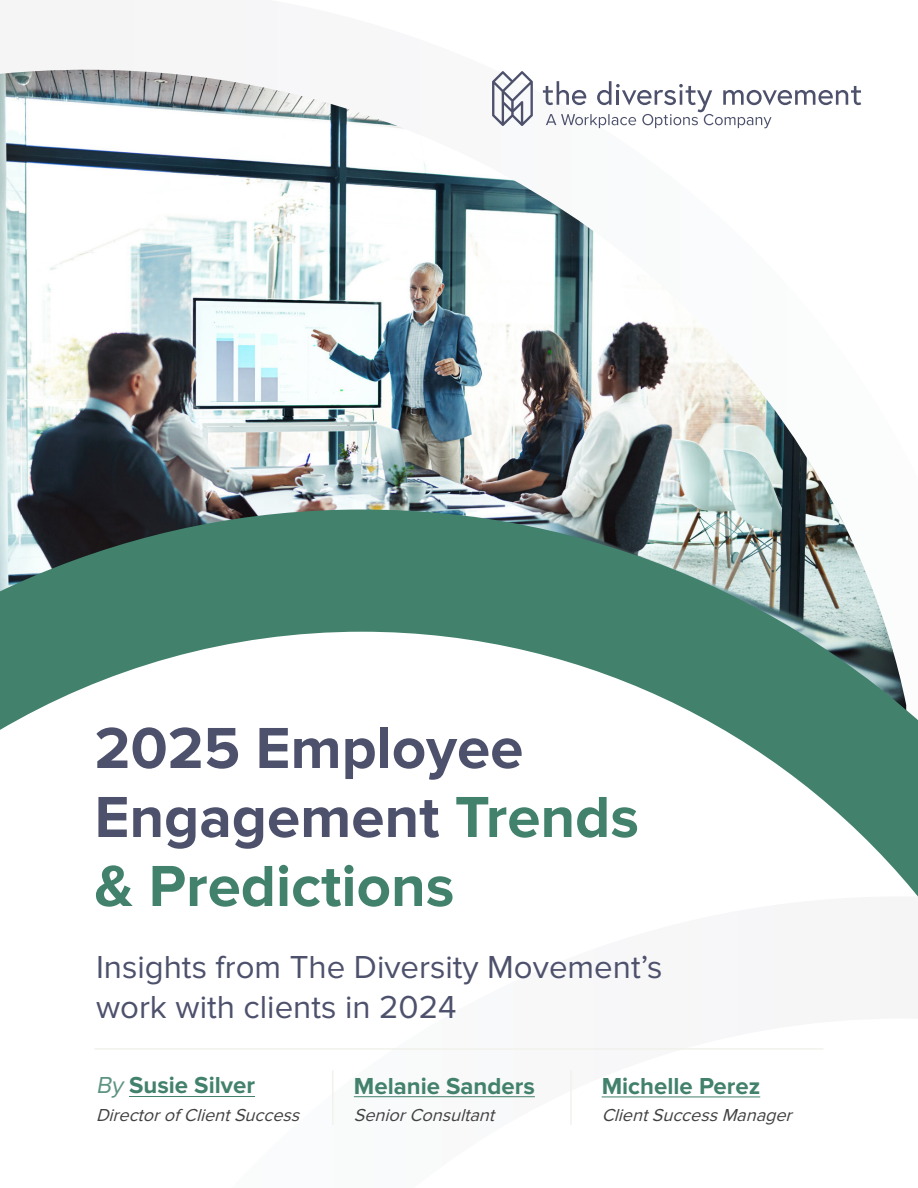
<style>
.page{position:relative;width:918px;height:1188px;background:#fff}
.page>*{position:absolute;margin:0;border:0;box-sizing:border-box;transform-origin:0 0}
.t1{font:700 60px/69px "Proxima Nova";color:#4d516c}
.t2{font:33px/39.6px "Proxima Nova";color:#4d516c}
.t3{font:700 24px "Proxima Nova";color:#42816c}
.t4{font:italic 18px "Proxima Nova";color:#414042}
.s1{color:#42816c}
.s2{font-weight:400;font-style:italic;color:#5e9482}
</style>
<div class="page">
<hr style="left:129px;top:1096px;width:126px;height:1px;background:#42816c">
<hr style="left:354px;top:1096px;width:181px;height:1px;background:#42816c">
<hr style="left:602px;top:1097px;width:158px;height:1px;background:#42816c">
<hr style="left:94px;top:1048px;width:730px;height:2px;background:#f1f2ec">
<img style="left:0;top:70px;width:862px;height:440px">
<svg style="left:0;top:510px;width:918px;height:387px"></svg>
<svg style="left:543px;top:81px;width:318px;height:47px"></svg>
<svg style="left:492px;top:71px;width:41px;height:55px"></svg>
<hr style="left:332px;top:1070px;width:2px;height:55px;background:#f1f2ec">
<hr style="left:570px;top:1070px;width:2px;height:55px;background:#f1f2ec">
<h1 class="t1" style="left:94px;top:715px;width:546px">2025 Employee<br>Engagement <span class="s1">Trends &amp; Predictions</span></h1>
<h2 class="t2" style="left:96px;top:948px;width:568px">Insights from The Diversity Movement’s work with clients in 2024</h2>
<h3 class="t3" style="left:96px;top:1072px;width:161px"><span class="s2">By</span>Susie Silver</h3>
<h3 class="t3" style="left:354px;top:1072px;width:183px">Melanie Sanders</h3>
<h3 class="t3" style="left:602px;top:1072px;width:160px">Michelle Perez</h3>
<p class="t4" style="left:96px;top:1104px;width:210px">Directorof ClientSuccess</p>
<p class="t4" style="left:354px;top:1105px;width:147px">SeniorConsultant</p>
<p class="t4" style="left:602px;top:1105px;width:197px">ClientSuccessManager</p>
</div>
